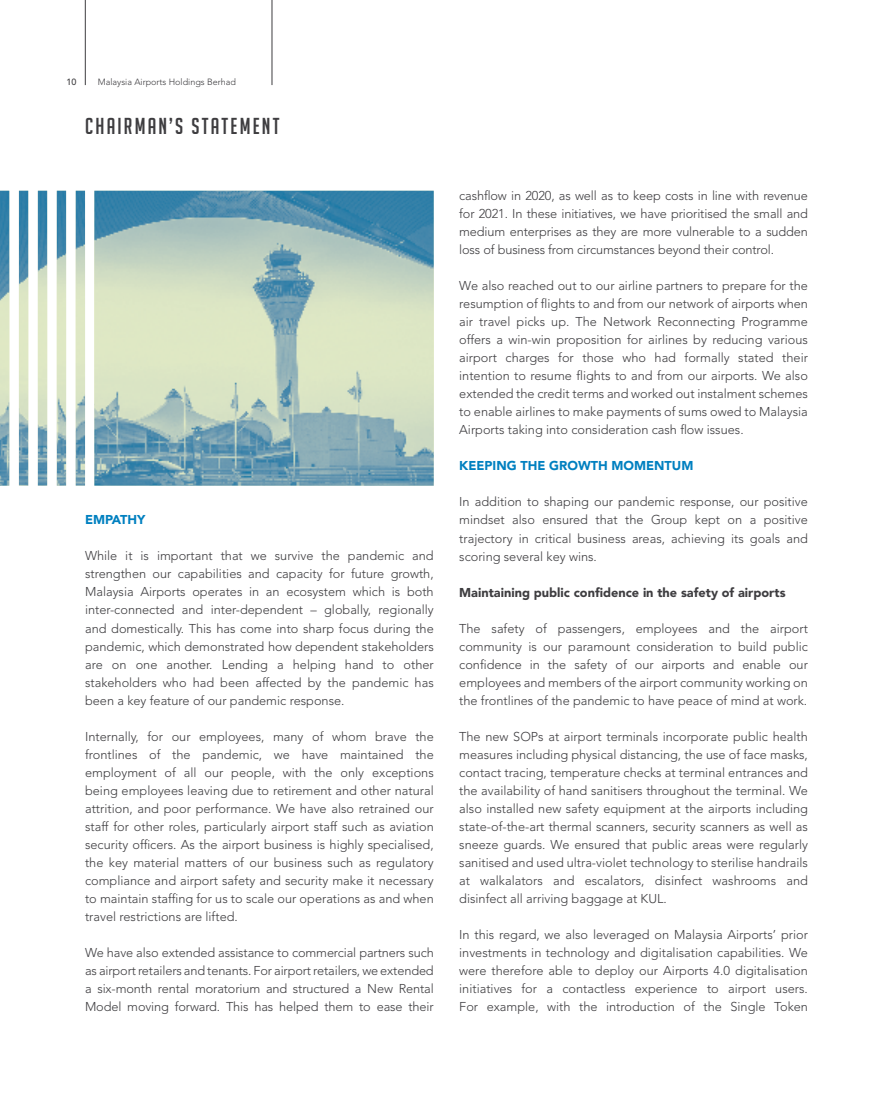
<style>
.page{position:relative;width:893px;height:1106px;background:#fff}
.page>*{position:absolute;margin:0;border:0;box-sizing:border-box;transform-origin:0 0}
.t1{font:22.5px "Big Noodle Titling";letter-spacing:.1em;color:#3e3d40}
.t2{font:300 12.75px/18px "Avenir LT Std";color:#3e3d40;text-align:justify}
.t3{font:900 12.75px "Avenir LT Std";color:#3e3d40}
.t4{font:900 12.75px "Avenir LT Std";color:#0080c0}
.t5{font:300 9px "Avenir LT Std";color:#3e3d40}
.t6{font:500 9px "Avenir LT Std";color:#3e3d40}
</style>
<div class="page">
<hr style="left:85px;top:0;width:1px;height:85px;background:#3e3d40">
<hr style="left:272px;top:0;width:1px;height:85px;background:#3e3d40">
<img style="left:0;top:191px;width:434px;height:294px">
<p class="t6" style="left:67px;top:77px;width:12px">10</p>
<p class="t5" style="left:98px;top:77px;width:140px">Malaysia Airports Holdings Berhad</p>
<h1 class="t1" style="left:85px;top:114px;width:196px">CHAIRMAN’S STATEMENT</h1>
<p class="t4" style="left:85px;top:512px;width:62px">Empathy</p>
<p class="t2" style="left:85px;top:547px;width:350px">While it is important that we survive the pandemic and strengthen our capabilities and capacity for future growth, Malaysia Airports operates in an ecosystem which is both inter-connected and inter-dependent – globally, regionally and domestically. This has come into sharp focus during the pandemic, which demonstrated how dependent stakeholders are on one another. Lending a helping hand to other stakeholders who had been affected by the pandemic has been a key feature of our pandemic response.</p>
<p class="t2" style="left:85px;top:727px;width:350px">Internally, for our employees, many of whom brave the frontlines of the pandemic, we have maintained the employment of all our people, with the only exceptions being employees leaving due to retirement and other natural attrition, and poor performance. We have also retrained our staff for other roles, particularly airport staff such as aviation security officers. As the airport business is highly specialised, the key material matters of our business such as regulatory compliance and airport safety and security make it necessary to maintain staffing for us to scale our operations as and when travel restrictions are lifted.</p>
<p class="t2" style="left:85px;top:943px;width:350px">We have also extended assistance to commercial partners such as airport retailers and tenants. For airport retailers, we extended a six-month rental moratorium and structured a New Rental Model moving forward. This has helped them to ease their</p>
<p class="t2" style="left:459px;top:187px;width:350px">cashflow in 2020, as well as to keep costs in line with revenue for 2021. In these initiatives, we have prioritised the small and medium enterprises as they are more vulnerable to a sudden loss of business from circumstances beyond their control.</p>
<p class="t2" style="left:459px;top:277px;width:350px">We also reached out to our airline partners to prepare for the resumption of flights to and from our network of airports when air travel picks up. The Network Reconnecting Programme offers a win-win proposition for airlines by reducing various airport charges for those who had formally stated their intention to resume flights to and from our airports. We also extended the credit terms and worked out instalment schemes to enable airlines to make payments of sums owed to Malaysia Airports taking into consideration cash flow issues.</p>
<p class="t4" style="left:459px;top:458px;width:234px">Keeping the growth momentum</p>
<p class="t2" style="left:459px;top:493px;width:350px">In addition to shaping our pandemic response, our positive mindset also ensured that the Group kept on a positive trajectory in critical business areas, achieving its goals and scoring several key wins.</p>
<p class="t3" style="left:459px;top:584px;width:328px">Maintaining public confidence in the safety of airports</p>
<p class="t2" style="left:459px;top:619px;width:350px">The safety of passengers, employees and the airport community is our paramount consideration to build public confidence in the safety of our airports and enable our employees and members of the airport community working on the frontlines of the pandemic to have peace of mind at work.</p>
<p class="t2" style="left:459px;top:727px;width:350px">The new SOPs at airport terminals incorporate public health measures including physical distancing, the use of face masks, contact tracing, temperature checks at terminal entrances and the availability of hand sanitisers throughout the terminal. We also installed new safety equipment at the airports including state-of-the-art thermal scanners, security scanners as well as sneeze guards. We ensured that public areas were regularly sanitised and used ultra-violet technology to sterilise handrails at walkalators and escalators, disinfect washrooms and disinfect all arriving baggage at KUL.</p>
<p class="t2" style="left:459px;top:925px;width:350px">In this regard, we also leveraged on Malaysia Airports’ prior investments in technology and digitalisation capabilities. We were therefore able to deploy our Airports 4.0 digitalisation initiatives for a contactless experience to airport users.<br>For example, with the introduction of the Single Token</p>
</div>
